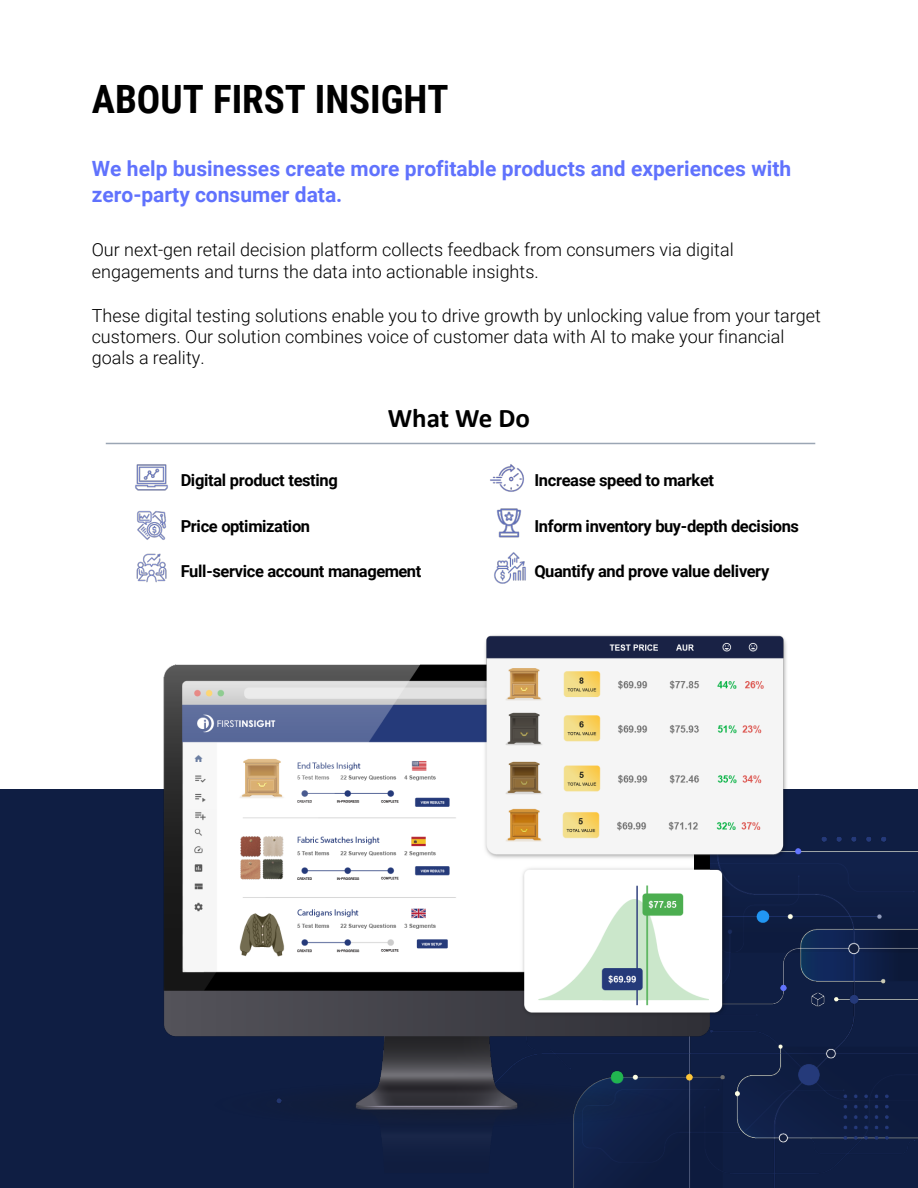
<style>
.page{position:relative;width:918px;height:1188px;background:#fff}
.page>*{position:absolute;margin:0;border:0;box-sizing:border-box;transform-origin:0 0}
.t1{font:700 39px "Roboto Condensed";color:#000}
.t2{font:700 27px "Calibri";color:#000}
.t3{font:700 21px/25.5px "Roboto";color:#6072fd}
.t4{font:300 18px/21px "Roboto";color:#000}
.t5{font:700 16.5px "Roboto";letter-spacing:-.025em;color:#000}
</style>
<div class="page">
<div style="left:0;top:790px;width:918px;height:398px;background:#0f1e43"></div>
<img style="left:135px;top:464px;width:33px;height:27px">
<img style="left:137px;top:510px;width:30px;height:30px">
<img style="left:136px;top:553px;width:31px;height:30px">
<img style="left:490px;top:464px;width:34px;height:28px">
<img style="left:496px;top:508px;width:26px;height:30px">
<img style="left:494px;top:552px;width:32px;height:32px">
<hr style="left:106px;top:443px;width:709px;height:1px;background:#9ba6b4">
<img style="left:573px;top:789px;width:345px;height:399px">
<img style="left:39px;top:635px;width:809px;height:548px">
<h1 class="t1" style="left:92px;top:73px;width:358px">ABOUT FIRST INSIGHT</h1>
<p class="t3" style="left:92px;top:155px;width:701px">We help businesses create more profitable products and experiences with zero-party consumer data.</p>
<p class="t4" style="left:92px;top:238px;width:643px;line-height:22.4px">Our next-gen retail decision platform collects feedback from consumers via digital engagements and turns the data into actionable insights.</p>
<p class="t4" style="left:92px;top:304px;width:731px">These digital testing solutions enable you to drive growth by unlocking value from your target customers. Our solution combines voice of customer data with AI to make your financial goals a reality.</p>
<h2 class="t2" style="left:388px;top:401px;width:144px">What We Do</h2>
<p class="t5" style="left:181px;top:469px;width:159px">Digital product testing</p>
<p class="t5" style="left:534px;top:469px;width:181px">Increase speed to market</p>
<p class="t5" style="left:181px;top:515px;width:131px">Price optimization</p>
<p class="t5" style="left:534px;top:515px;width:266px">Inform inventory buy-depth decisions</p>
<p class="t5" style="left:181px;top:560px;width:242px">Full-service account management</p>
<p class="t5" style="left:534px;top:560px;width:236px">Quantify and prove value delivery</p>
</div>
